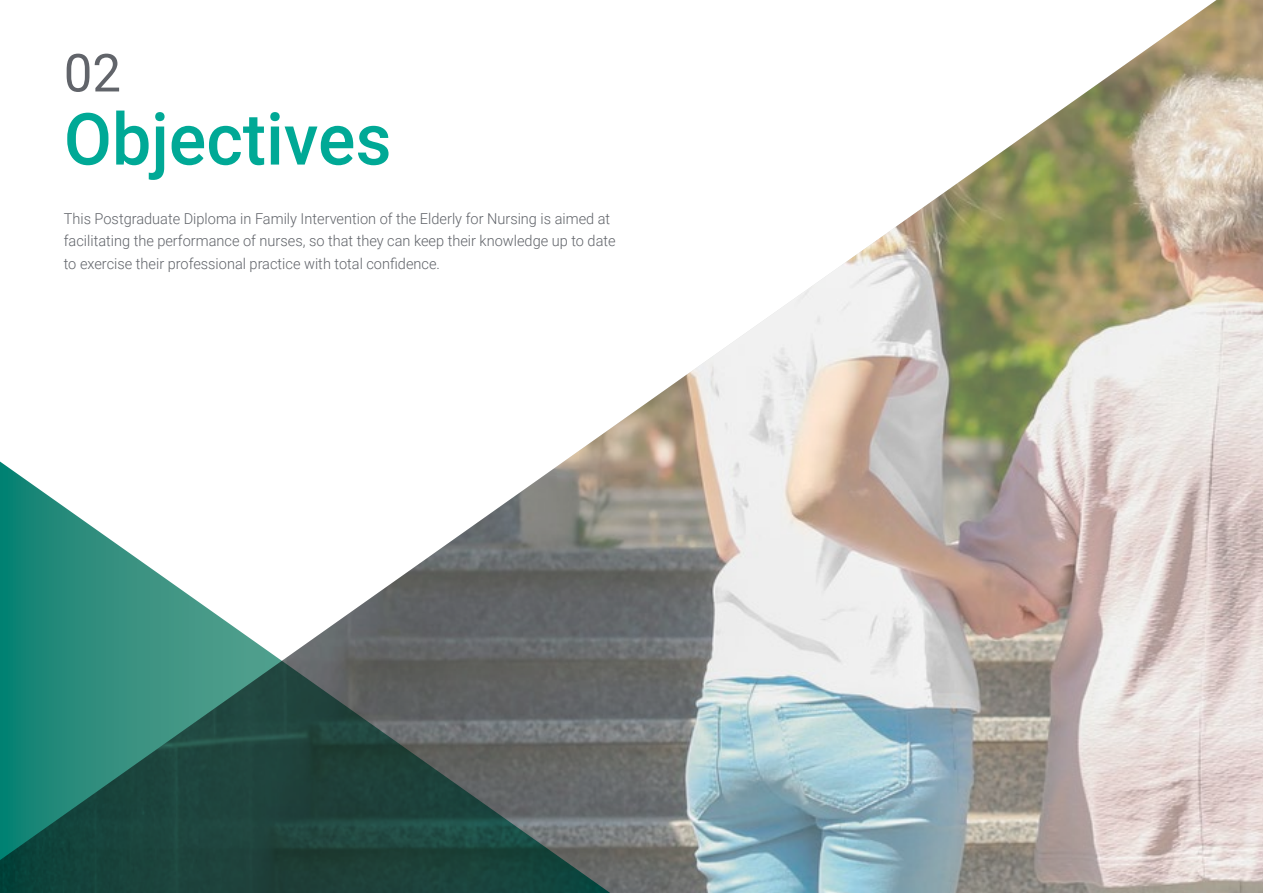
<style>
.page{position:relative;width:1263px;height:893px;background:#fff}
.page>*{position:absolute;margin:0;border:0;box-sizing:border-box;transform-origin:0 0}
.t1{font:500 72px "Roboto";color:#00a996}
.t2{font:52.5px "Roboto";color:#61646a}
.t3{font:300 15px/22.5px "Roboto";color:#61646a}
</style>
<div class="page">
<img style="left:586px;top:0;width:677px;height:893px">
<svg style="left:0;top:446px;width:640px;height:447px"></svg>
<h2 class="t2" style="left:64px;top:36px;width:59px">02</h2>
<h1 class="t1" style="left:64px;top:89px;width:329px">Objectives</h1>
<p class="t3" style="left:64px;top:207px;width:553px">This Postgraduate Diploma in Family Intervention of the Elderly for Nursing is aimed at facilitating the performance of nurses, so that they can keep their knowledge up to date to exercise their professional practice with total confidence.</p>
</div>
